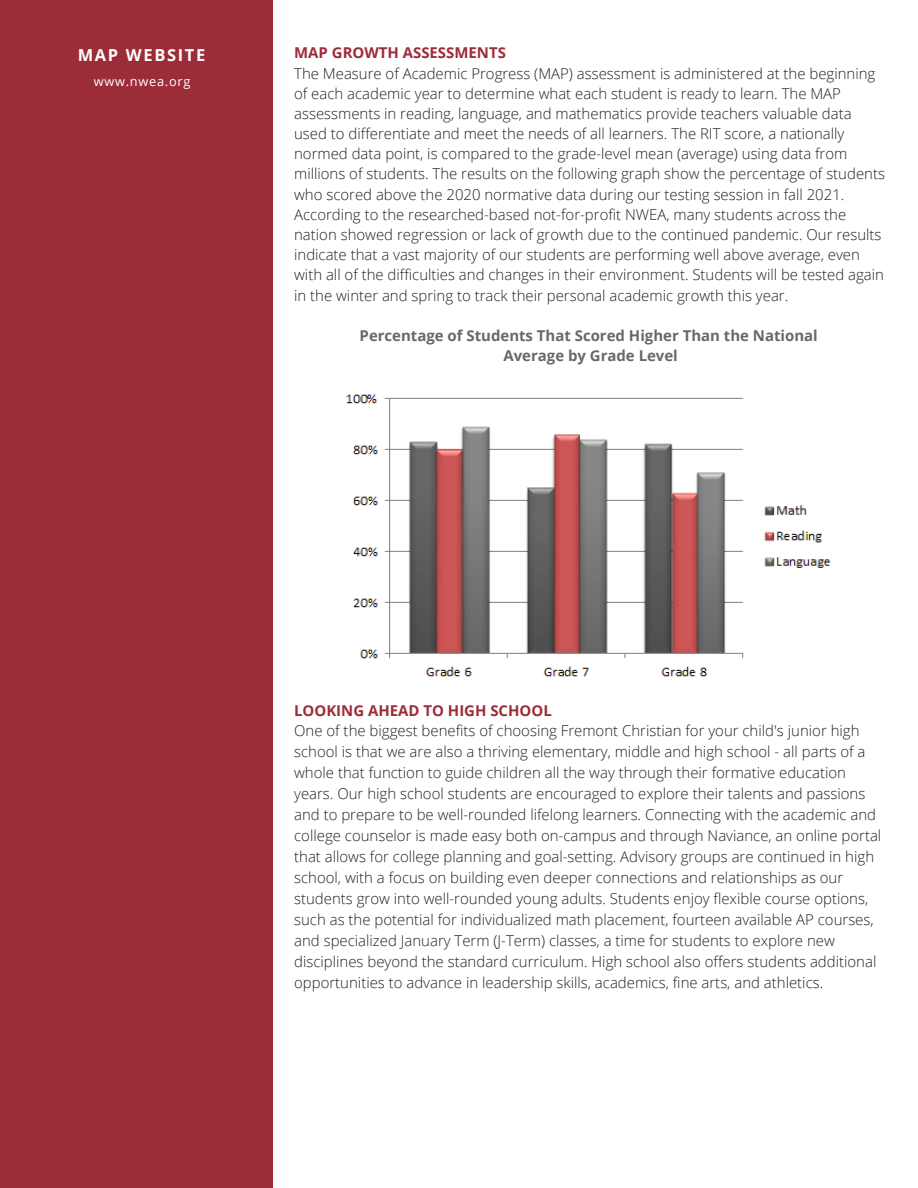
<style>
.page{position:relative;width:918px;height:1188px;background:#fff}
.page>*{position:absolute;margin:0;border:0;box-sizing:border-box;transform-origin:0 0}
.t1{font:700 16.5px "Open Sans";letter-spacing:.1em;color:#fff}
.t2{font:300 15px/21px "Open Sans";color:#231f20}
.t3{font:700 15px/20.2px "Open Sans";color:#68686b;text-align:center}
.t4{font:700 15px "Open Sans";color:#9d2c39}
.t5{font:12.75px "Open Sans";letter-spacing:.06em;color:#fff}
</style>
<div class="page">
<div style="left:0;top:0;width:273px;height:1188px;background:#9d2c39"></div>
<img style="left:346px;top:394px;width:485px;height:283px">
<p class="t1" style="left:78px;top:43px;width:129px">MAP WEBSITE</p>
<p class="t5" style="left:94px;top:73px;width:98px">www.nwea.org</p>
<p class="t4" style="left:294px;top:42px;width:213px">MAP GROWTH ASSESSMENTS</p>
<p class="t2" style="left:294px;top:63px;width:592px;line-height:20.2px">The Measure of Academic Progress (MAP) assessment is administered at the beginning of each academic year to determine what each student is ready to learn. The MAP assessments in reading, language, and mathematics provide teachers valuable data used to differentiate and meet the needs of all learners. The RIT score, a nationally normed data point, is compared to the grade-level mean (average) using data from millions of students. The results on the following graph show the percentage of students who scored above the 2020 normative data during our testing session in fall 2021.<br>According to the researched-based not-for-profit NWEA, many students across the nation showed regression or lack of growth due to the continued pandemic. Our results indicate that a vast majority of our students are performing well above average, even with all of the difficulties and changes in their environment. Students will be tested again in the winter and spring to track their personal academic growth this year.</p>
<p class="t3" style="left:360px;top:325px;width:460px">Percentage of Students That Scored Higher Than the National<br>Average by Grade Level</p>
<p class="t4" style="left:294px;top:700px;width:259px">LOOKING AHEAD TO HIGH SCHOOL</p>
<p class="t2" style="left:294px;top:720px;width:589px">One of the biggest benefits of choosing Fremont Christian for your child's junior high school is that we are also a thriving elementary, middle and high school - all parts of a whole that function to guide children all the way through their formative education years. Our high school students are encouraged to explore their talents and passions and to prepare to be well-rounded lifelong learners. Connecting with the academic and college counselor is made easy both on-campus and through Naviance, an online portal that allows for college planning and goal-setting. Advisory groups are continued in high school, with a focus on building even deeper connections and relationships as our students grow into well-rounded young adults. Students enjoy flexible course options, such as the potential for individualized math placement, fourteen available AP courses, and specialized January Term (J-Term) classes, a time for students to explore new disciplines beyond the standard curriculum. High school also offers students additional opportunities to advance in leadership skills, academics, fine arts, and athletics.</p>
</div>
